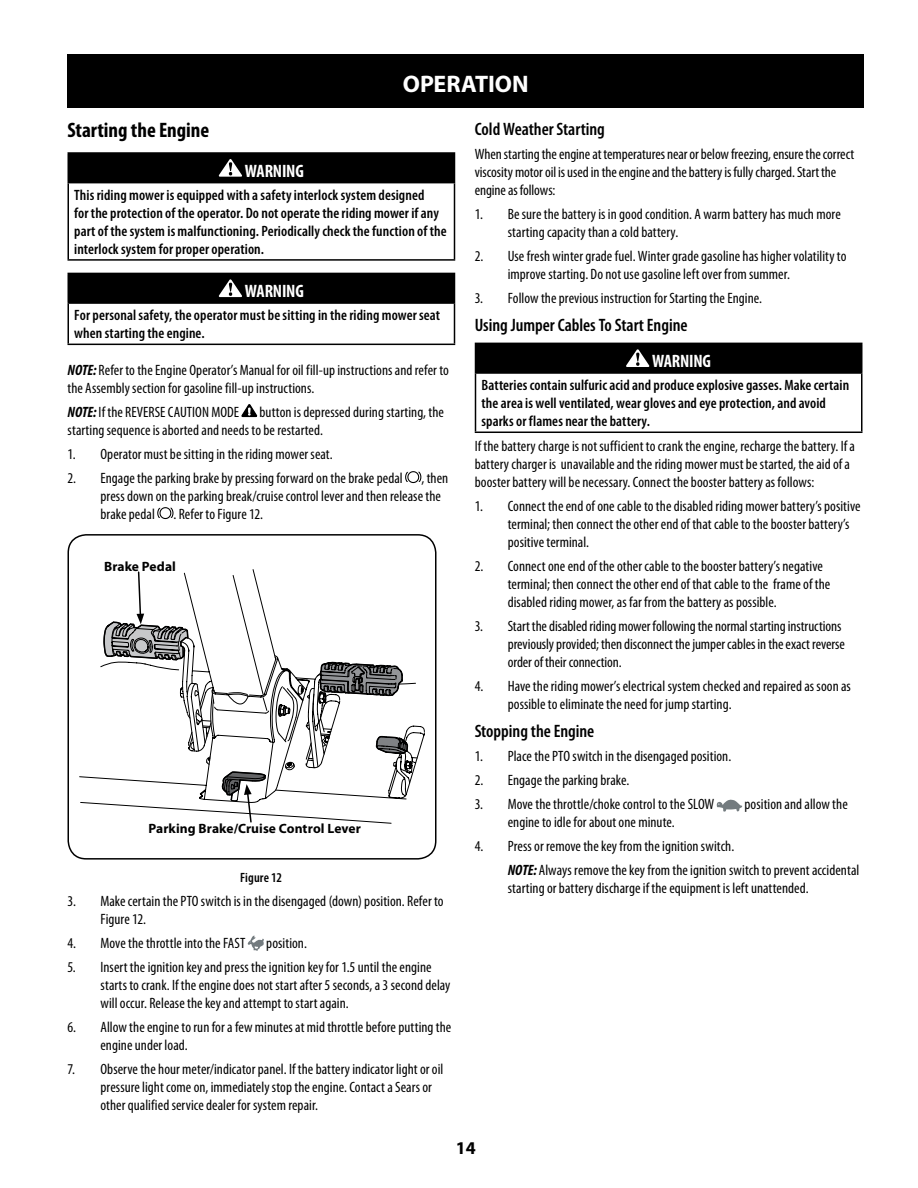
<style>
.page{position:relative;width:918px;height:1188px;background:#fff}
.page>*{position:absolute;margin:0;border:0;box-sizing:border-box;transform-origin:0 0}
.t1{font:700 24px "Myriad Pro";color:#fff}
.t2{font:700 condensed 21px "Myriad Pro";color:#000}
.t3{font:600 condensed 18px "Myriad Pro";color:#000}
.t4{font:700 condensed 18px "Myriad Pro";letter-spacing:-.01em;color:#fff}
.t5{font:700 18px "Myriad Pro";color:#000}
.t6{font:condensed 15px/18px "Myriad Pro";letter-spacing:.005em;color:#000}
.t7{font:600 condensed 15px/18px "Myriad Pro";letter-spacing:.005em;color:#000}
.t8{font:700 13.5px "Myriad Pro";letter-spacing:.005em;color:#000}
.t9{font:600 condensed 13.5px "Myriad Pro";letter-spacing:.01em;color:#000}
.s1{font-weight:700;font-style:italic}
</style>
<div class="page">
<div style="left:68px;top:54px;width:796px;height:54px;background:#000"></div>
<div style="left:68px;top:153px;width:386px;height:30px;background:#000"></div>
<hr style="left:68px;top:152px;width:387px;height:2px;background:#000">
<svg style="left:454px;top:154px;width:1px;height:28px"></svg>
<hr style="left:68px;top:182px;width:387px;height:1px;background:#000">
<hr style="left:68px;top:183px;width:1px;height:76px;background:#000">
<hr style="left:454px;top:183px;width:1px;height:76px;background:#000">
<hr style="left:68px;top:259px;width:387px;height:2px;background:#000">
<svg style="left:219px;top:159px;width:23px;height:18px"></svg>
<div style="left:68px;top:273px;width:386px;height:30px;background:#000"></div>
<hr style="left:68px;top:273px;width:387px;height:1px;background:#000">
<svg style="left:454px;top:274px;width:1px;height:28px"></svg>
<hr style="left:68px;top:302px;width:387px;height:2px;background:#000">
<hr style="left:68px;top:304px;width:1px;height:40px;background:#000">
<hr style="left:454px;top:304px;width:1px;height:40px;background:#000">
<hr style="left:68px;top:344px;width:387px;height:1px;background:#000">
<svg style="left:219px;top:279px;width:23px;height:18px"></svg>
<svg style="left:241px;top:404px;width:17px;height:14px"></svg>
<svg style="left:405px;top:471px;width:16px;height:12px"></svg>
<svg style="left:157px;top:507px;width:17px;height:12px"></svg>
<svg style="left:103px;top:571px;width:322px;height:253px"></svg>
<div style="left:68px;top:534px;width:368px;height:326px;border:2px solid #000;border-radius:18px"></div>
<svg style="left:247px;top:935px;width:17px;height:16px"></svg>
<div style="left:476px;top:343px;width:386px;height:30px;background:#000"></div>
<hr style="left:475px;top:343px;width:387px;height:1px;background:#000">
<svg style="left:475px;top:344px;width:1px;height:28px"></svg>
<hr style="left:475px;top:372px;width:387px;height:2px;background:#000">
<hr style="left:475px;top:374px;width:1px;height:58px;background:#000">
<hr style="left:861px;top:374px;width:1px;height:58px;background:#000">
<hr style="left:475px;top:432px;width:387px;height:1px;background:#000">
<svg style="left:626px;top:349px;width:24px;height:18px"></svg>
<svg style="left:717px;top:799px;width:25px;height:13px"></svg>
<h1 class="t1" style="left:403px;top:68px;width:127px">OPERATION</h1>
<h2 class="t2" style="left:68px;top:117px;width:143px">Starting the Engine</h2>
<p class="t4" style="left:245px;top:159px;width:60px">WARNING</p>
<p class="t7" style="left:74px;top:186px;width:374px">This riding mower is equipped with a safety interlock system designed<br>for the protection of the operator. Do not operate the riding mower if any part of the system is malfunctioning. Periodically check the function of the interlock system for proper operation.</p>
<p class="t4" style="left:245px;top:280px;width:60px">WARNING</p>
<p class="t7" style="left:74px;top:306px;width:367px">For personal safety, the operator must be sitting in the riding mower seat when starting the engine.</p>
<p class="t6" style="left:68px;top:361px;width:383px"><span class="s1">NOTE:</span> Refer to the Engine Operator’s Manual for oil fill-up instructions and refer to the Assembly section for gasoline fill-up instructions.</p>
<p class="t6" style="left:68px;top:403px;width:173px"><span class="s1">NOTE:</span> If the REVERSE CAUTION MODE</p>
<p class="t6" style="left:68px;top:403px;width:378px;text-indent:192px">button is depressed during starting, the starting sequence is aborted and needs to be restarted.</p>
<p class="t6" style="left:68px;top:445px;width:267px">1. Operator must be sitting in the riding mower seat.</p>
<p class="t6" style="left:101px;top:469px;width:349px;text-indent:-33px">2. Engage the parking brake by pressing forward on the brake pedal , then press down on the parking break/cruise control lever and then release the brake pedal . Refer to Figure 12.</p>
<p class="t8" style="left:104px;top:557px;width:73px">Brake Pedal</p>
<p class="t8" style="left:148px;top:820px;width:214px">Parking Brake/Cruise Control Lever</p>
<p class="t9" style="left:240px;top:869px;width:43px">Figure 12</p>
<p class="t6" style="left:100px;top:892px;width:345px;text-indent:-33px">3. Make certain the PTO switch is in the disengaged (down) position. Refer to<br>Figure 12.</p>
<p class="t6" style="left:68px;top:934px;width:179px">4. Move the throttle into the FAST</p>
<p class="t6" style="left:266px;top:934px;width:42px">position.</p>
<p class="t6" style="left:100px;top:958px;width:352px;text-indent:-33px">5. Insert the ignition key and press the ignition key for 1.5 until the engine starts to crank. If the engine does not start after 5 seconds, a 3 second delay will occur. Release the key and attempt to start again.</p>
<p class="t6" style="left:100px;top:1018px;width:352px;text-indent:-33px">6. Allow the engine to run for a few minutes at mid throttle before putting the engine under load.</p>
<p class="t6" style="left:100px;top:1060px;width:344px;text-indent:-33px">7. Observe the hour meter/indicator panel. If the battery indicator light or oil pressure light come on, immediately stop the engine. Contact a Sears or other qualified service dealer for system repair.</p>
<p class="t3" style="left:475px;top:118px;width:132px">Cold Weather Starting</p>
<p class="t6" style="left:475px;top:145px;width:381px">When starting the engine at temperatures near or below freezing, ensure the correct viscosity motor oil is used in the engine and the battery is fully charged. Start the engine as follows:</p>
<p class="t6" style="left:508px;top:205px;width:335px;text-indent:-33px">1. Be sure the battery is in good condition. A warm battery has much more starting capacity than a cold battery.</p>
<p class="t6" style="left:508px;top:247px;width:340px;text-indent:-33px">2. Use fresh winter grade fuel. Winter grade gasoline has higher volatility to improve starting. Do not use gasoline left over from summer.</p>
<p class="t6" style="left:475px;top:289px;width:289px">3. Follow the previous instruction for Starting the Engine.</p>
<p class="t3" style="left:475px;top:314px;width:214px">Using Jumper Cables To Start Engine</p>
<p class="t4" style="left:652px;top:350px;width:60px">WARNING</p>
<p class="t7" style="left:482px;top:376px;width:369px">Batteries contain sulfuric acid and produce explosive gasses. Make certain the area is well ventilated, wear gloves and eye protection, and avoid sparks or flames near the battery.</p>
<p class="t6" style="left:475px;top:437px;width:382px">If the battery charge is not sufficient to crank the engine, recharge the battery. If a battery charger is unavailable and the riding mower must be started, the aid of a booster battery will be necessary. Connect the booster battery as follows:</p>
<p class="t6" style="left:508px;top:497px;width:354px;text-indent:-33px">1. Connect the end of one cable to the disabled riding mower battery’s positive terminal; then connect the other end of that cable to the booster battery’s positive terminal.</p>
<p class="t6" style="left:508px;top:557px;width:324px;text-indent:-33px">2. Connect one end of the other cable to the booster battery’s negative terminal; then connect the other end of that cable to the frame of the disabled riding mower, as far from the battery as possible.</p>
<p class="t6" style="left:508px;top:617px;width:339px;text-indent:-33px">3. Start the disabled riding mower following the normal starting instructions previously provided; then disconnect the jumper cables in the exact reverse order of their connection.</p>
<p class="t6" style="left:508px;top:677px;width:345px;text-indent:-33px">4. Have the riding mower’s electrical system checked and repaired as soon as possible to eliminate the need for jump starting.</p>
<p class="t3" style="left:475px;top:720px;width:121px">Stopping the Engine</p>
<p class="t6" style="left:475px;top:747px;width:258px">1. Place the PTO switch in the disengaged position.</p>
<p class="t6" style="left:475px;top:771px;width:156px">2. Engage the parking brake.</p>
<p class="t6" style="left:475px;top:795px;width:241px">3. Move the throttle/choke control to the SLOW</p>
<p class="t6" style="left:745px;top:795px;width:105px">position and allow the</p>
<p class="t6" style="left:508px;top:813px;width:168px">engine to idle for about one minute.</p>
<p class="t6" style="left:508px;top:834px;width:353px;line-height:24px;text-indent:-33px">4. Press or remove the key from the ignition switch.<br><span class="s1">NOTE:</span> Always remove the key from the ignition switch to prevent accidental</p>
<p class="t6" style="left:508px;top:879px;width:303px">starting or battery discharge if the equipment is left unattended.</p>
<p class="t5" style="left:456px;top:1136px;width:21px">14</p>
</div>
